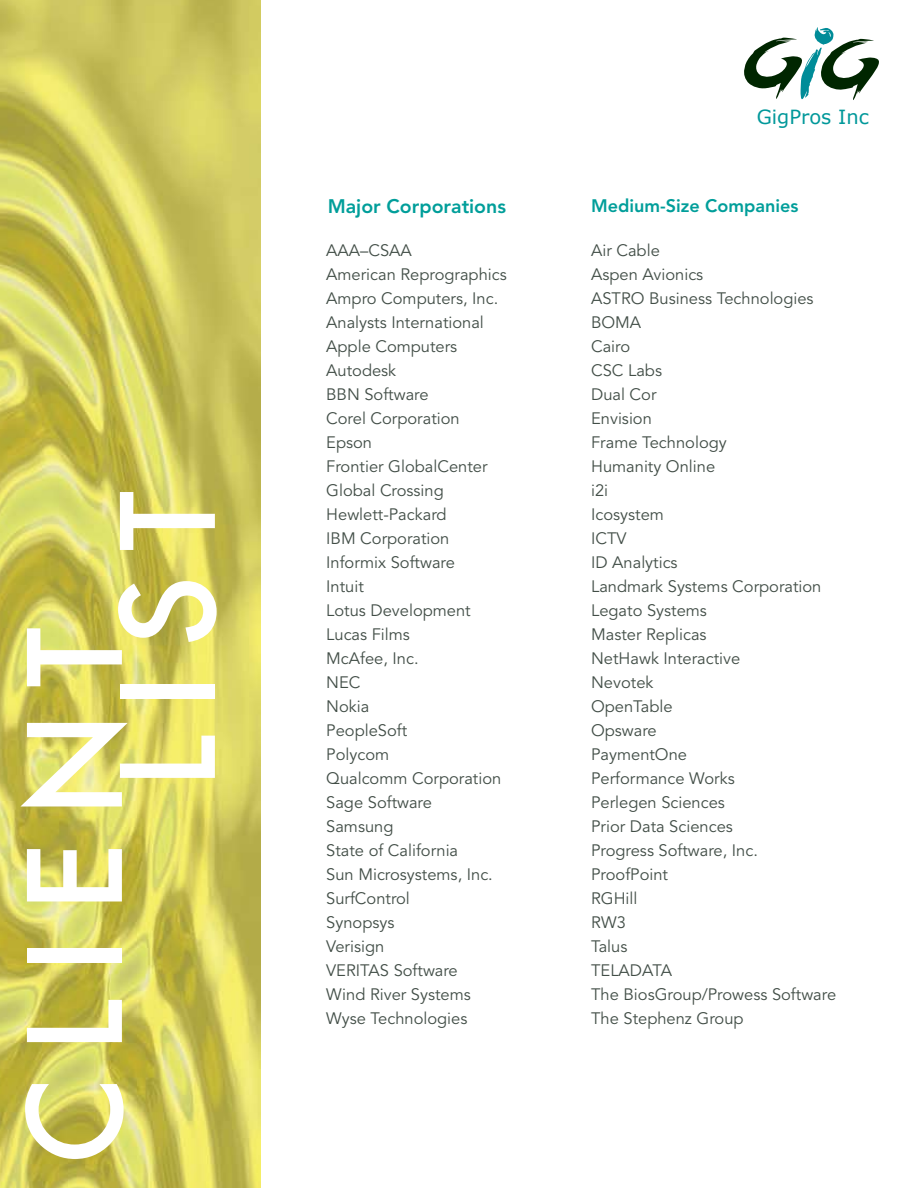
<style>
.page{position:relative;width:918px;height:1188px;background:#fff}
.page>*{position:absolute;margin:0;border:0;box-sizing:border-box;transform-origin:0 0}
.t1{font:500 126px/93px "Futura";color:#fff}
.t2{font:800 19.5px "Avenir";color:#009e9a}
.t3{font:19.5px "Verdana";color:#00989a}
.t4{font:800 18px "Avenir";color:#009e9a}
.t5{font:16.5px/24px "Avenir";color:#424e47}
</style>
<div class="page">
<img style="left:0;top:0;width:261px;height:1188px">
<svg style="left:744px;top:27px;width:135px;height:73px"></svg>
<h1 class="t1" style="left:27px;top:789px;width:300px;text-indent:-376px;rotate:-90deg">C L I E N T<br>L I S T</h1>
<p class="t3" style="left:757px;top:104px;width:114px">GigPros Inc</p>
<p class="t2" style="left:328px;top:195px;width:180px">Major Corporations</p>
<p class="t4" style="left:591px;top:195px;width:209px">Medium-Size Companies</p>
<p class="t5" style="left:326px;top:238px;width:182px">AAA–CSAA<br>American Reprographics<br>Ampro Computers, Inc.<br>Analysts International<br>Apple Computers<br>Autodesk<br>BBN Software<br>Corel Corporation<br>Epson<br>Frontier GlobalCenter<br>Global Crossing<br>Hewlett-Packard<br>IBM Corporation<br>Informix Software<br>Intuit<br>Lotus Development<br>Lucas Films<br>McAfee, Inc.<br>NEC<br>Nokia<br>PeopleSoft<br>Polycom<br>Qualcomm Corporation<br>Sage Software<br>Samsung<br>State of California<br>Sun Microsystems, Inc.<br>SurfControl<br>Synopsys<br>Verisign<br>VERITAS Software<br>Wind River Systems<br>Wyse Technologies</p>
<p class="t5" style="left:591px;top:239px;width:247px">Air Cable<br>Aspen Avionics<br>ASTRO Business Technologies<br>BOMA<br>Cairo<br>CSC Labs<br>Dual Cor<br>Envision<br>Frame Technology<br>Humanity Online<br>i2i<br>Icosystem<br>ICTV<br>ID Analytics<br>Landmark Systems Corporation<br>Legato Systems<br>Master Replicas<br>NetHawk Interactive<br>Nevotek<br>OpenTable<br>Opsware<br>PaymentOne<br>Performance Works<br>Perlegen Sciences<br>Prior Data Sciences<br>Progress Software, Inc.<br>ProofPoint<br>RGHill<br>RW3<br>Talus<br>TELADATA<br>The BiosGroup/Prowess Software<br>The Stephenz Group</p>
</div>
